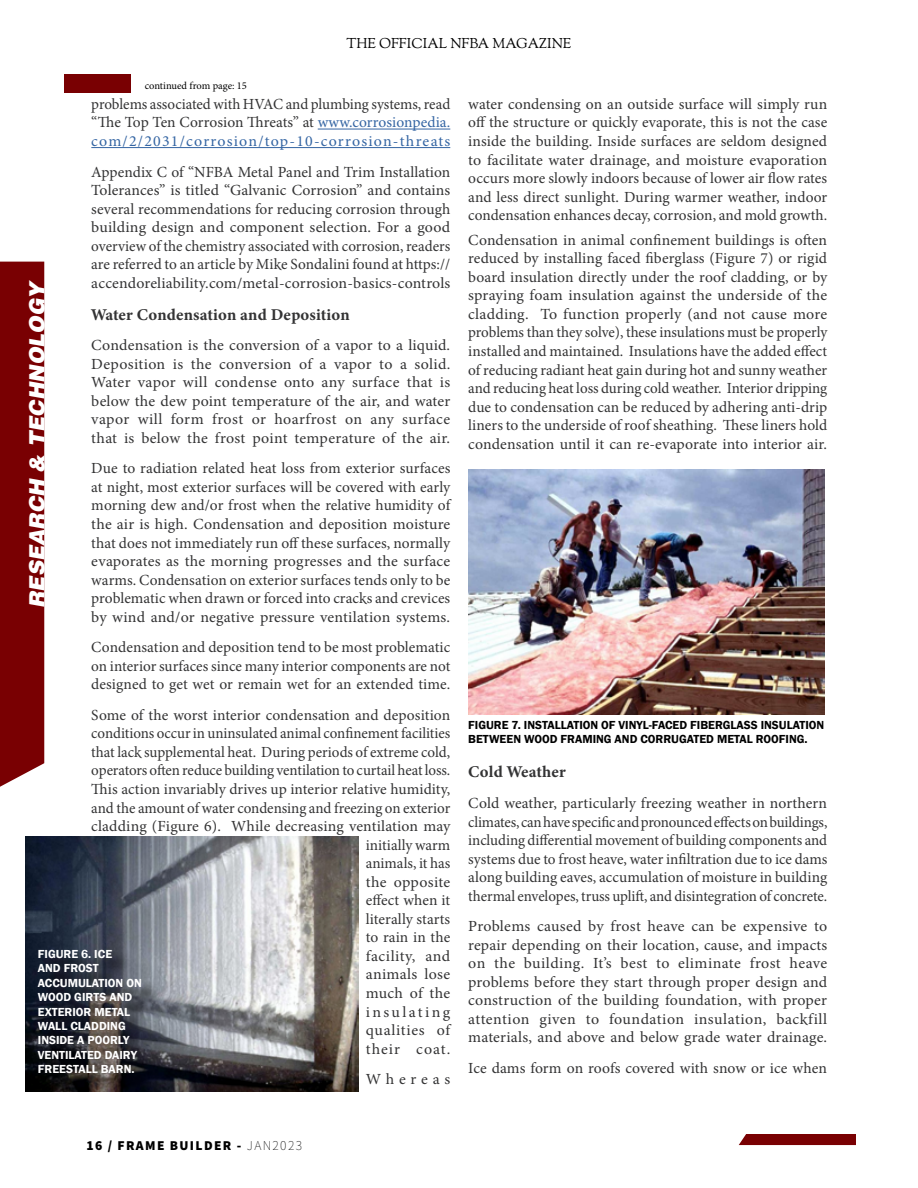
<style>
.page{position:relative;width:918px;height:1188px;background:#fff}
.page>*{position:absolute;margin:0;border:0;box-sizing:border-box;transform-origin:0 0}
.t1{font:italic 900 21px "Helvetica LT Std";color:#fff}
.t2{font:16.5px "Minion Variable Concept";letter-spacing:.01em;color:#333334}
.t3{font:15.45px/18.6px "Minion Pro";letter-spacing:.005em;color:#333334;text-align:justify}
.t4{font:15.45px "Minion Pro";letter-spacing:.295em;color:#333334}
.t5{font:14.1px "OFL Goudy St M";color:#000}
.t6{font:900 13.5px "Source Sans Pro";letter-spacing:.1em;color:#000}
.t7{font:600 12px/14.4px "Franklin Gothic";color:#fff}
.t8{font:600 12px/14.4px "Franklin Gothic";color:#000}
.t9{font:10.5px "Minion Pro";color:#000}
.s1{color:#3465a3}
.s2{font-weight:200}
</style>
<div class="page">
<svg style="left:739px;top:1134px;width:117px;height:11px"></svg>
<div style="left:65px;top:75px;width:66px;height:18px;background:#790002"></div>
<div style="left:0;top:262px;width:44px;height:525px;background:#790002"></div>
<hr style="left:318px;top:129px;width:132px;height:1px;background:#3465a3">
<hr style="left:91px;top:147px;width:359px;height:1px;background:#3465a3">
<img style="left:25px;top:837px;width:334px;height:255px">
<img style="left:468px;top:469px;width:356px;height:246px">
<div style="left:41px;top:951px;width:119px;height:141px;background:#000;opacity:.75"></div>
<p class="t9" style="left:145px;top:79px;width:104px">continued from page: 15</p>
<p class="t5" style="left:346px;top:34px;width:227px">THE OFFICIAL NFBA MAGAZINE</p>
<p class="t3" style="left:91px;top:95px;width:361px">problems associated with HVAC and plumbing systems, read “The Top Ten Corrosion Threats” at <span class="s1">www.corrosionpedia. com/2/2031/corrosion/top-10-corrosion-threats</span></p>
<p class="t3" style="left:91px;top:162px;width:361px">Appendix C of “NFBA Metal Panel and Trim Installation Tolerances” is titled “Galvanic Corrosion” and contains several recommendations for reducing corrosion through building design and component selection. For a good overview of the chemistry associated with corrosion, readers are referred to an article by Mike Sondalini found at https:// accendoreliability.com/metal-corrosion-basics-controls</p>
<p class="t2" style="left:91px;top:303px;width:260px">Water Condensation and Deposition</p>
<p class="t3" style="left:91px;top:336px;width:361px">Condensation is the conversion of a vapor to a liquid.<br>Deposition is the conversion of a vapor to a solid.<br>Water vapor will condense onto any surface that is below the dew point temperature of the air, and water vapor will form frost or hoarfrost on any surface that is below the frost point temperature of the air.</p>
<p class="t3" style="left:91px;top:459px;width:361px">Due to radiation related heat loss from exterior surfaces at night, most exterior surfaces will be covered with early morning dew and/or frost when the relative humidity of the air is high. Condensation and deposition moisture that does not immediately run off these surfaces, normally evaporates as the morning progresses and the surface warms. Condensation on exterior surfaces tends only to be problematic when drawn or forced into cracks and crevices by wind and/or negative pressure ventilation systems.</p>
<p class="t3" style="left:91px;top:638px;width:361px">Condensation and deposition tend to be most problematic on interior surfaces since many interior components are not designed to get wet or remain wet for an extended time.</p>
<p class="t3" style="left:91px;top:706px;width:361px;text-align:right">Some of the worst interior condensation and deposition conditions occur in uninsulated animal confinement facilities that lack supplemental heat. During periods of extreme cold, operators often reduce building ventilation to curtail heat loss.<br>This action invariably drives up interior relative humidity, and the amount of water condensing and freezing on exterior cladding (Figure 6). While decreasing ventilation may initially warm<br>animals, it has<br>the opposite<br>effect when it<br>literally starts<br>to rain in the<br>facility, and<br>animals lose<br>much of the<br>insulating<br>qualities of<br>their coat.</p>
<p class="t4" style="left:366px;top:1069px;width:86px">Whereas</p>
<h1 class="t1" style="left:23px;top:608px;width:330px;rotate:-90deg">RESEARCH &amp; TECHNOLOGY</h1>
<p class="t7" style="left:38px;top:947px;width:105px">FIGURE 6. ICE<br>AND FROST<br>ACCUMULATION ON<br>WOOD GIRTS AND<br>EXTERIOR METAL<br>WALL CLADDING<br>INSIDE A POORLY<br>VENTILATED DAIRY<br>FREESTALL BARN.</p>
<p class="t3" style="left:468px;top:95px;width:360px">water condensing on an outside surface will simply run off the structure or quickly evaporate, this is not the case inside the building. Inside surfaces are seldom designed to facilitate water drainage, and moisture evaporation occurs more slowly indoors because of lower air flow rates and less direct sunlight. During warmer weather, indoor condensation enhances decay, corrosion, and mold growth.</p>
<p class="t3" style="left:468px;top:231px;width:361px">Condensation in animal confinement buildings is often reduced by installing faced fiberglass (Figure 7) or rigid board insulation directly under the roof cladding, or by spraying foam insulation against the underside of the cladding. To function properly (and not cause more problems than they solve), these insulations must be properly installed and maintained. Insulations have the added effect of reducing radiant heat gain during hot and sunny weather and reducing heat loss during cold weather. Interior dripping due to condensation can be reduced by adhering anti-drip liners to the underside of roof sheathing. These liners hold condensation until it can re-evaporate into interior air.</p>
<p class="t8" style="left:468px;top:718px;width:357px">FIGURE 7. INSTALLATION OF VINYL-FACED FIBERGLASS INSULATION<br>BETWEEN WOOD FRAMING AND CORRUGATED METAL ROOFING.</p>
<p class="t2" style="left:468px;top:761px;width:99px">Cold Weather</p>
<p class="t3" style="left:468px;top:794px;width:361px">Cold weather, particularly freezing weather in northern climates, can have specific and pronounced effects on buildings, including differential movement of building components and systems due to frost heave, water infiltration due to ice dams along building eaves, accumulation of moisture in building thermal envelopes, truss uplift, and disintegration of concrete.</p>
<p class="t3" style="left:468px;top:917px;width:361px">Problems caused by frost heave can be expensive to repair depending on their location, cause, and impacts on the building. It’s best to eliminate frost heave problems before they start through proper design and construction of the building foundation, with proper attention given to foundation insulation, backfill materials, and above and below grade water drainage.</p>
<p class="t3" style="left:468px;top:1059px;width:360px">Ice dams form on roofs covered with snow or ice when</p>
<p class="t6" style="left:86px;top:1136px;width:217px">16 / FRAME BUILDER - <span class="s2">JAN2023</span></p>
</div>
